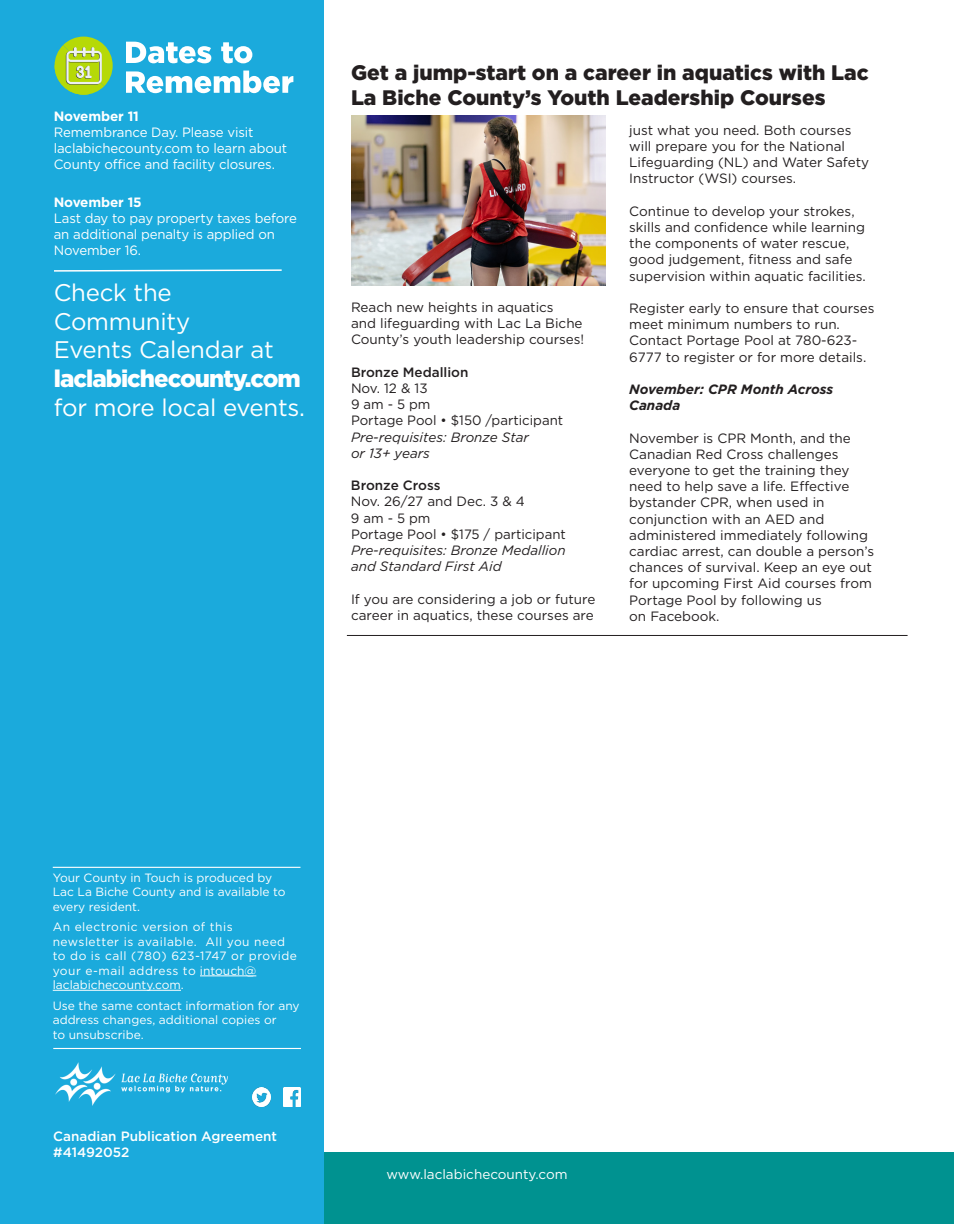
<style>
.page{position:relative;width:954px;height:1224px;background:#fff}
.page>*{position:absolute;margin:0;border:0;box-sizing:border-box;transform-origin:0 0}
.Dates{font:24px/28.8px "Gotham";letter-spacing:-.01em;color:#fff}
.t1{font:900 21px/25.2px "Gotham";color:#231f20}
.t2{font:13.5px/16.2px "Gotham";color:#231f20}
.Dates-2{font:13.5px/16.2px "Gotham";letter-spacing:-.01em;color:#fff}
.t3{font:italic 13.5px/16.2px "Gotham";color:#231f20}
.t4{font:500 13.5px/16.2px "Gotham";color:#fff}
.t5{font:italic 700 13.5px/16.2px "Gotham";color:#231f20}
.t6{font:500 13.5px "Gotham";color:#231f20}
.Dates-3{font:700 13.5px "Gotham";letter-spacing:-.01em;color:#fff}
.t7{font:12px/14.4px "Gotham";color:#fff}
.t8{font:12px/14.4px "Gotham";letter-spacing:.04em;color:#fff}
.s1{font-weight:900}
</style>
<div class="page">
<div style="left:0;top:1153px;width:954px;height:71px;background:#009290"></div>
<div style="left:0;top:0;width:324px;height:1224px;background:#1baadc"></div>
<hr style="left:200px;top:976px;width:56px;height:1px;background:#fff">
<hr style="left:53px;top:990px;width:128px;height:1px;background:#fff">
<hr style="left:53px;top:1048px;width:248px;height:1px;background:#fff">
<svg style="left:126px;top:71px;width:167px;height:22px"></svg>
<svg style="left:126px;top:42px;width:126px;height:21px"></svg>
<img style="left:56px;top:1062px;width:171px;height:43px">
<img style="left:283px;top:1088px;width:17px;height:18px">
<img style="left:253px;top:1088px;width:17px;height:18px">
<hr style="left:53px;top:867px;width:247px;height:1px;background:#fff">
<hr style="left:347px;top:635px;width:561px;height:1px;background:#231f20">
<svg style="left:54px;top:269px;width:228px;height:3px"></svg>
<svg style="left:55px;top:37px;width:58px;height:58px"></svg>
<img style="left:351px;top:115px;width:255px;height:170px">
<p class="Dates-3" style="left:54px;top:108px;width:87px">November 11</p>
<p class="Dates-2" style="left:54px;top:124px;width:235px">Remembrance Day. Please visit laclabichecounty.com to learn about<br>County office and facility closures.</p>
<p class="Dates-3" style="left:54px;top:194px;width:89px">November 15</p>
<p class="Dates-2" style="left:54px;top:210px;width:245px">Last day to pay property taxes before an additional penalty is applied on<br>November 16.</p>
<p class="Dates" style="left:54px;top:277px;width:253px">Check the<br>Community<br>Events Calendar at <span class="s1">laclabichecounty.com </span>for more local events.</p>
<p class="t1" style="left:351px;top:60px;width:519px">Get a jump-start on a career in aquatics with Lac<br>La Biche County’s Youth Leadership Courses</p>
<p class="t2" style="left:351px;top:299px;width:235px">Reach new heights in aquatics<br>and lifeguarding with Lac La Biche<br>County’s youth leadership courses!</p>
<p class="t6" style="left:351px;top:363px;width:119px">Bronze Medallion</p>
<p class="t2" style="left:351px;top:380px;width:81px">Nov. 12 &amp; 13<br>9 am - 5 pm</p>
<p class="t2" style="left:351px;top:412px;width:214px">Portage Pool • $150 /participant</p>
<p class="t3" style="left:351px;top:428px;width:179px">Pre-requisites: Bronze Star or 13+ years</p>
<p class="t6" style="left:351px;top:477px;width:91px">Bronze Cross</p>
<p class="t2" style="left:351px;top:493px;width:176px">Nov. 26/27 and Dec. 3 &amp; 4<br>9 am - 5 pm</p>
<p class="t2" style="left:351px;top:526px;width:216px">Portage Pool • $175 / participant</p>
<p class="t3" style="left:351px;top:542px;width:216px">Pre-requisites: Bronze Medallion and Standard First Aid</p>
<p class="t2" style="left:351px;top:590px;width:246px">If you are considering a job or future career in aquatics, these courses are</p>
<p class="t2" style="left:629px;top:122px;width:241px">just what you need. Both courses will prepare you for the National<br>Lifeguarding (NL) and Water Safety<br>Instructor (WSI) courses.</p>
<p class="t2" style="left:629px;top:203px;width:238px">Continue to develop your strokes, skills and confidence while learning the components of water rescue, good judgement, fitness and safe supervision within aquatic facilities.</p>
<p class="t2" style="left:629px;top:300px;width:247px">Register early to ensure that courses meet minimum numbers to run.<br>Contact Portage Pool at 780-623- 6777 to register or for more details.</p>
<p class="t5" style="left:629px;top:381px;width:205px">November: CPR Month Across<br>Canada</p>
<p class="t2" style="left:629px;top:429px;width:246px">November is CPR Month, and the<br>Canadian Red Cross challenges everyone to get the training they need to help save a life. Effective bystander CPR, when used in conjunction with an AED and administered immediately following cardiac arrest, can double a person’s chances of survival. Keep an eye out for upcoming First Aid courses from<br>Portage Pool by following us<br>on Facebook.</p>
<p class="t7" style="left:53px;top:870px;width:234px">Your County in Touch is produced by<br>Lac La Biche County and is available to every resident.</p>
<p class="t8" style="left:53px;top:920px;width:246px">An electronic version of this newsletter is available. All you need to do is call (780) 623-1747 or provide your e-mail address to intouch@ laclabichecounty.com.</p>
<p class="t7" style="left:53px;top:998px;width:248px">Use the same contact information for any address changes, additional copies or<br>to unsubscribe.</p>
<p class="t4" style="left:53px;top:1128px;width:225px">Canadian Publication Agreement #41492052</p>
<p class="Dates-2" style="left:386px;top:1166px;width:183px">www.laclabichecounty.com</p>
</div>
